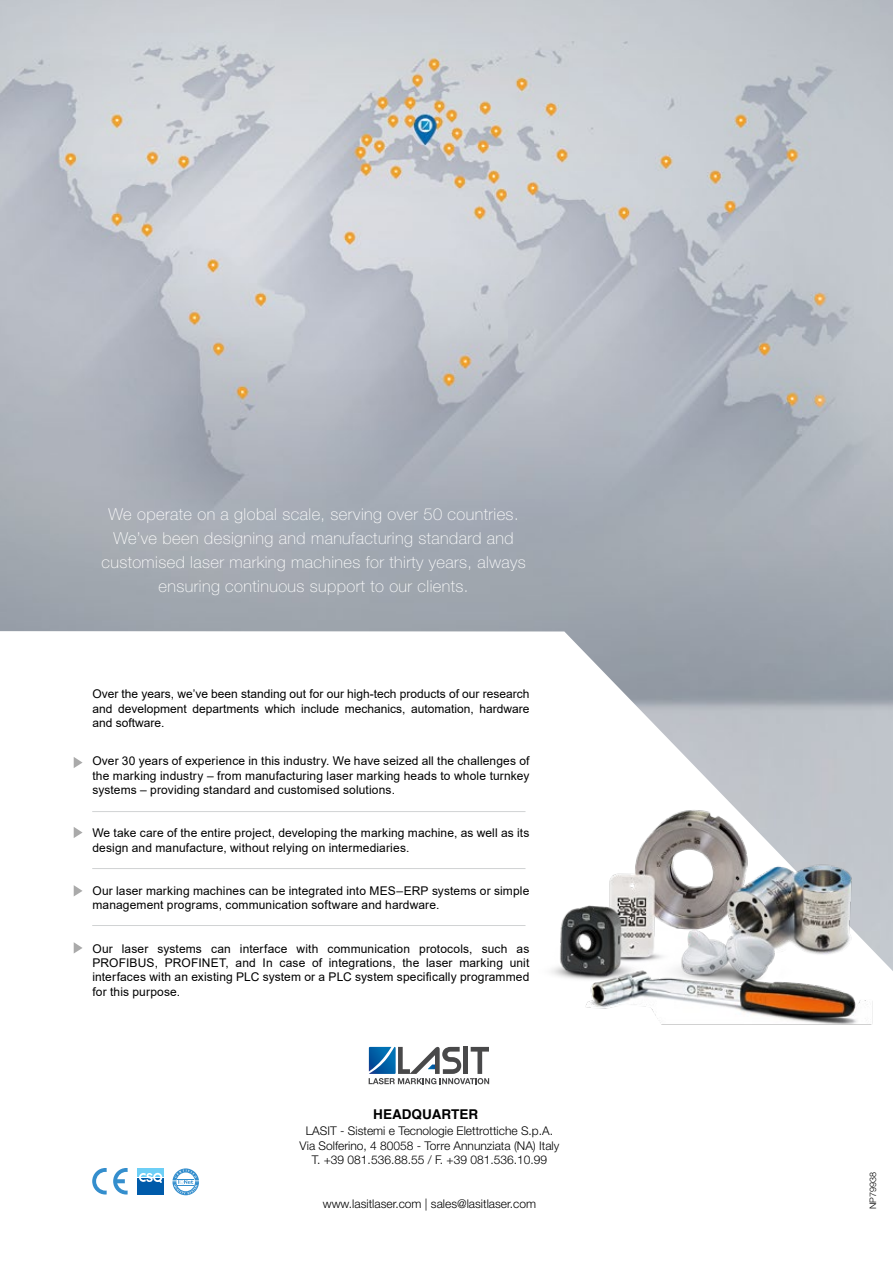
<style>
.page{position:relative;width:893px;height:1263px;background:#fff}
.page>*{position:absolute;margin:0;border:0;box-sizing:border-box;transform-origin:0 0}
.t1{font:100 16.5px/24px "Helvetica Neue LT Std";letter-spacing:.025em;color:#fff;text-align:center}
.t2{font:700 13.5px "Helvetica";color:#000}
.t3{font:12px/14.4px "Arial";letter-spacing:.01em;color:#000;text-align:justify}
.t4{font:300 12px/14.4px "Helvetica Neue LT Std";color:#000;text-align:center}
.t5{font:300 9px "Helvetica Neue LT Std";color:#000}
</style>
<div class="page">
<img style="left:0;top:0;width:893px;height:631px">
<svg style="left:0;top:631px;width:893px;height:565px"></svg>
<svg style="left:369px;top:1047px;width:120px;height:37px"></svg>
<svg style="left:172px;top:1168px;width:27px;height:27px"></svg>
<svg style="left:92px;top:1168px;width:15px;height:26px"></svg>
<svg style="left:113px;top:1168px;width:15px;height:26px"></svg>
<div style="left:137px;top:1177px;width:27px;height:18px;background:#005baa"></div>
<div style="left:137px;top:1168px;width:27px;height:9px;background:#6dcff6"></div>
<svg style="left:137px;top:1173px;width:27px;height:10px"></svg>
<img style="left:529px;top:791px;width:364px;height:251px">
<hr style="left:92px;top:811px;width:433px;height:1px;background:#d1d3d4">
<hr style="left:92px;top:868px;width:433px;height:1px;background:#d1d3d4">
<hr style="left:92px;top:925px;width:433px;height:1px;background:#d1d3d4">
<svg style="left:74px;top:757px;width:9px;height:11px"></svg>
<svg style="left:74px;top:827px;width:9px;height:11px"></svg>
<svg style="left:74px;top:885px;width:9px;height:11px"></svg>
<svg style="left:74px;top:942px;width:9px;height:11px"></svg>
<h1 class="t1" style="left:101px;top:502px;width:426px">We operate on a global scale, serving over 50 countries.<br>We’ve been designing and manufacturing standard and customised laser marking machines for thirty years, always ensuring continuous support to our clients.</h1>
<p class="t3" style="left:92px;top:687px;width:438px">Over the years, we’ve been standing out for our high-tech products of our research and development departments which include mechanics, automation, hardware and software.</p>
<p class="t3" style="left:92px;top:754px;width:438px">Over 30 years of experience in this industry. We have seized all the challenges of the marking industry – from manufacturing laser marking heads to whole turnkey systems – providing standard and customised solutions.</p>
<p class="t3" style="left:92px;top:826px;width:438px">We take care of the entire project, developing the marking machine, as well as its design and manufacture, without relying on intermediaries.</p>
<p class="t3" style="left:92px;top:883px;width:438px">Our laser marking machines can be integrated into MES–ERP systems or simple management programs, communication software and hardware.</p>
<p class="t3" style="left:92px;top:941px;width:438px">Our laser systems can interface with communication protocols, such as PROFIBUS, PROFINET, and In case of integrations, the laser marking unit interfaces with an existing PLC system or a PLC system specifically programmed for this purpose.</p>
<p class="t2" style="left:373px;top:1106px;width:106px">HEADQUARTER</p>
<p class="t4" style="left:300px;top:1123px;width:261px">LASIT - Sistemi e Tecnologie Elettrottiche S.p.A.<br>Via Solferino, 4 80058 - Torre Annunziata (NA) Italy<br>T. +39 081.536.88.55 / F. +39 081.536.10.99</p>
<p class="t4" style="left:323px;top:1196px;width:215px">www.lasitlaser.com | sales@lasitlaser.com</p>
<p class="t5" style="left:867px;top:1209px;width:39px;rotate:-90deg">NP79938</p>
</div>
